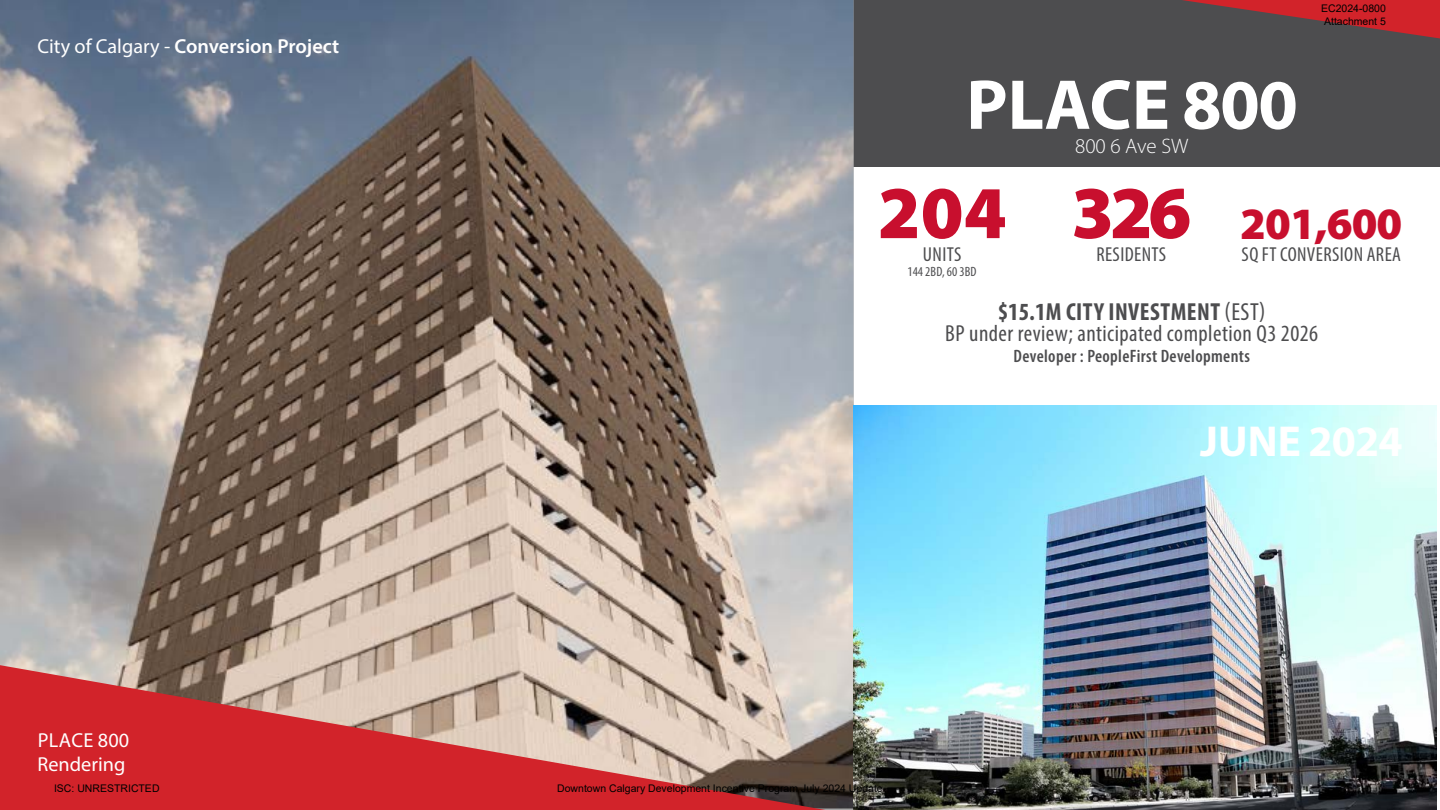
<style>
.page{position:relative;width:1440px;height:810px;background:#fff}
.page>*{position:absolute;margin:0;border:0;box-sizing:border-box;transform-origin:0 0}
.t1{font:900 75px "Myriad Pro";letter-spacing:-.03em;color:#c80f2e}
.t2{font:700 71.25px "Myriad Pro";letter-spacing:-.01em;color:#fff}
.t3{font:900 45px "Myriad Pro";letter-spacing:-.02em;color:#c80f2e}
.t4{font:700 43.5px "Myriad Pro";letter-spacing:-.01em;color:#fff}
.t5{font:700 condensed 24.75px "Myriad Pro";letter-spacing:.02em;color:#4d4d4f}
.t6{font:condensed 23.25px "Myriad Pro";letter-spacing:.02em;color:#4d4d4f}
.t7{font:300 21px "Myriad Pro";color:#fff}
.t8{font:condensed 20.25px "Myriad Pro";letter-spacing:.02em;color:#4d4d4f}
.t9{font:600 20.25px "Myriad Pro";color:#fff}
.t10{font:20.25px/24.3px "Myriad Pro";color:#fff}
.t11{font:600 condensed 18px "Myriad Pro";letter-spacing:.02em;color:#4d4d4f}
.t12{font:condensed 13.5px "Myriad Pro";letter-spacing:.01em;color:#4d4d4f}
.t13{font:10.5px/12.6px "Arial";color:#000}
.s1{font-weight:400}
</style>
<div class="page">
<div style="left:854px;top:0;width:586px;height:166px;background:#4d4d4f"></div>
<img style="left:0;top:0;width:854px;height:808px">
<svg style="left:1182px;top:0;width:258px;height:38px"></svg>
<svg style="left:0;top:665px;width:826px;height:145px;background:#ca6a66"></svg>
<img style="left:854px;top:405px;width:582px;height:405px">
<h3 class="t9" style="left:38px;top:33px;width:303px"><span class="s1">City of Calgary -</span> Conversion Project</h3>
<h3 class="t10" style="left:38px;top:728px;width:93px">PLACE 800<br>Rendering</h3>
<h2 class="t2" style="left:966px;top:58px;width:333px">PLACE 800</h2>
<h3 class="t7" style="left:1075px;top:133px;width:115px">800 6 Ave SW</h3>
<p class="t13" style="left:1321px;top:2px;width:66px">EC2024-0800<br>Attachment 5</p>
<h1 class="t1" style="left:878px;top:163px;width:130px">204</h1>
<h3 class="t8" style="left:923px;top:242px;width:40px">UNITS</h3>
<p class="t12" style="left:908px;top:263px;width:70px">144 2BD, 60 3BD</p>
<h1 class="t1" style="left:1071px;top:163px;width:121px">326</h1>
<h3 class="t8" style="left:1096px;top:242px;width:71px">RESIDENTS</h3>
<h3 class="t3" style="left:1240px;top:194px;width:164px">201,600</h3>
<h3 class="t8" style="left:1242px;top:242px;width:161px">SQ FT CONVERSION AREA</h3>
<h3 class="t5" style="left:998px;top:296px;width:269px">$15.1M CITY INVESTMENT <span class="s1">(EST)</span></h3>
<h3 class="t6" style="left:945px;top:319px;width:374px">BP under review; anticipated completion Q3 2026</h3>
<h3 class="t11" style="left:1014px;top:345px;width:238px">Developer : PeopleFirst Developments</h3>
<h3 class="t4" style="left:1200px;top:413px;width:204px">JUNE 2024</h3>
<p class="t13" style="left:54px;top:782px;width:107px">ISC: UNRESTRICTED</p>
<p class="t13" style="left:557px;top:782px;width:327px">Downtown Calgary Development Incentive Program July 2024 Update</p>
</div>
